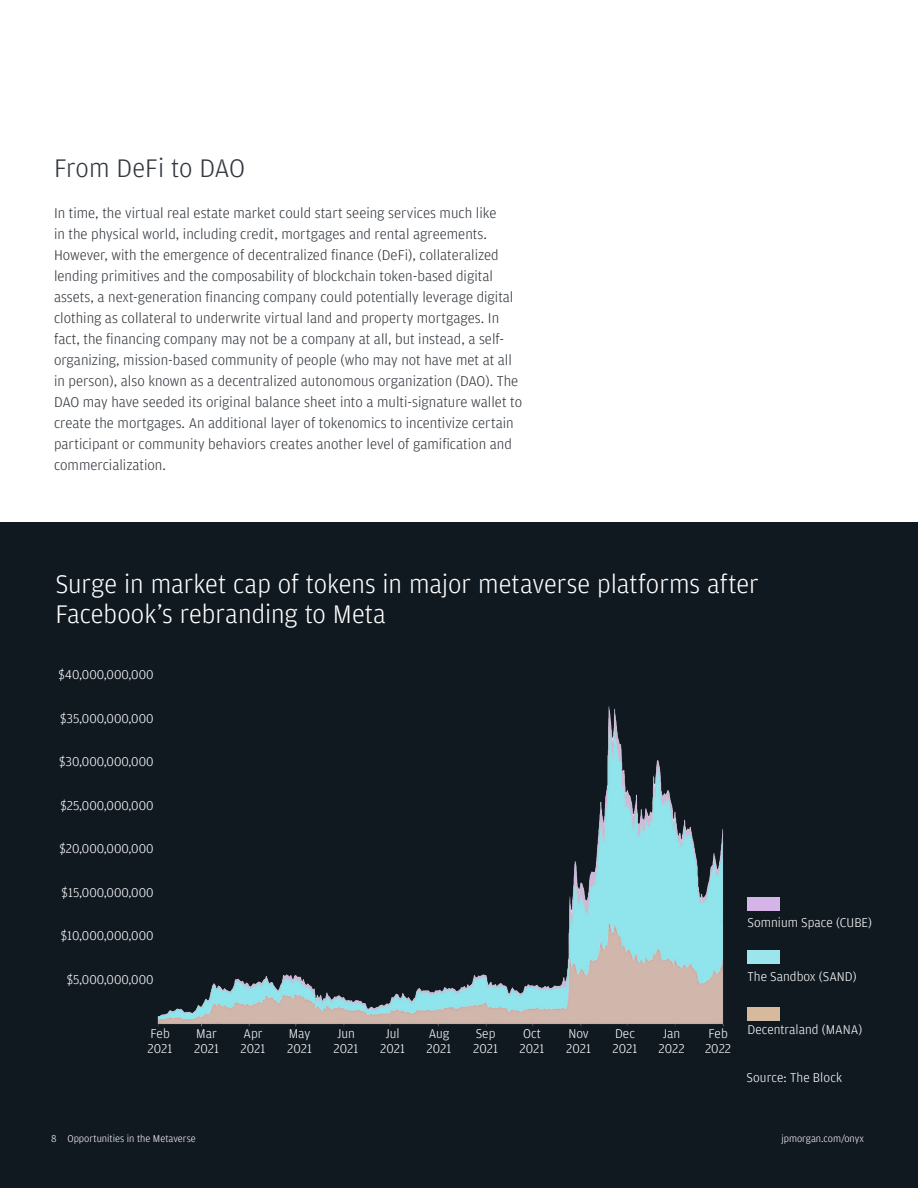
<style>
.page{position:relative;width:918px;height:1188px;background:#fff}
.page>*{position:absolute;margin:0;border:0;box-sizing:border-box;transform-origin:0 0}
.t1{font:300 27px/30px "Amplitude";color:#fff}
.t2{font:300 27px "Amplitude";letter-spacing:-.01em;color:#31373d}
.Body_Paragraph{font:300 15px/21px "Amplitude";color:#31373d}
.Body_Paragraph-2{font:300 13.5px "Amplitude";color:#fff}
.t3{font:300 10.5px "Amplitude";color:#fff}
</style>
<div class="page">
<div style="left:0;top:523px;width:918px;height:665px;background:#101820"></div>
<img style="left:157px;top:706px;width:591px;height:321px">
<div style="left:748px;top:897px;width:32px;height:14px;background:#d5b5e7"></div>
<div style="left:748px;top:950px;width:32px;height:13px;background:#9de5ec"></div>
<div style="left:748px;top:1007px;width:32px;height:14px;background:#d7ba9d"></div>
<h2 class="t2" style="left:54px;top:151px;width:193px">From DeFi to DAO</h2>
<p class="Body_Paragraph" style="left:54px;top:202px;width:470px">In time, the virtual real estate market could start seeing services much like<br>in the physical world, including credit, mortgages and rental agreements.<br>However, with the emergence of decentralized finance (DeFi), collateralized lending primitives and the composability of blockchain token-based digital assets, a next-generation financing company could potentially leverage digital clothing as collateral to underwrite virtual land and property mortgages. In fact, the financing company may not be a company at all, but instead, a self&shy;organizing, mission-based community of people (who may not have met at all in person), also known as a decentralized autonomous organization (DAO). The DAO may have seeded its original balance sheet into a multi-signature wallet to create the mortgages. An additional layer of tokenomics to incentivize certain participant or community behaviors creates another level of gamification and commercialization.</p>
<h2 class="t1" style="left:55px;top:568px;width:705px">Surge in market cap of tokens in major metaverse platforms after<br>Facebook’s rebranding to Meta</h2>
<p class="Body_Paragraph-2" style="left:58px;top:667px;width:97px">$40,000,000,000</p>
<p class="Body_Paragraph-2" style="left:60px;top:710px;width:95px">$35,000,000,000</p>
<p class="Body_Paragraph-2" style="left:59px;top:754px;width:96px">$30,000,000,000</p>
<p class="Body_Paragraph-2" style="left:60px;top:797px;width:95px">$25,000,000,000</p>
<p class="Body_Paragraph-2" style="left:59px;top:841px;width:96px">$20,000,000,000</p>
<p class="Body_Paragraph-2" style="left:62px;top:884px;width:93px">$15,000,000,000</p>
<p class="Body_Paragraph-2" style="left:61px;top:928px;width:94px">$10,000,000,000</p>
<p class="Body_Paragraph-2" style="left:67px;top:971px;width:88px">$5,000,000,000</p>
<p class="Body_Paragraph-2" style="left:150px;top:1025px;width:21px">Feb</p>
<p class="Body_Paragraph-2" style="left:148px;top:1040px;width:26px">2021</p>
<p class="Body_Paragraph-2" style="left:196px;top:1025px;width:22px">Mar</p>
<p class="Body_Paragraph-2" style="left:194px;top:1040px;width:26px">2021</p>
<p class="Body_Paragraph-2" style="left:244px;top:1025px;width:21px">Apr</p>
<p class="Body_Paragraph-2" style="left:241px;top:1040px;width:26px">2021</p>
<p class="Body_Paragraph-2" style="left:289px;top:1025px;width:23px">May</p>
<p class="Body_Paragraph-2" style="left:287px;top:1040px;width:26px">2021</p>
<p class="Body_Paragraph-2" style="left:337px;top:1025px;width:19px">Jun</p>
<p class="Body_Paragraph-2" style="left:334px;top:1040px;width:26px">2021</p>
<p class="Body_Paragraph-2" style="left:385px;top:1025px;width:16px">Jul</p>
<p class="Body_Paragraph-2" style="left:380px;top:1040px;width:26px">2021</p>
<p class="Body_Paragraph-2" style="left:429px;top:1025px;width:22px">Aug</p>
<p class="Body_Paragraph-2" style="left:427px;top:1040px;width:26px">2021</p>
<p class="Body_Paragraph-2" style="left:476px;top:1025px;width:21px">Sep</p>
<p class="Body_Paragraph-2" style="left:473px;top:1040px;width:26px">2021</p>
<p class="Body_Paragraph-2" style="left:523px;top:1025px;width:19px">Oct</p>
<p class="Body_Paragraph-2" style="left:520px;top:1040px;width:26px">2021</p>
<p class="Body_Paragraph-2" style="left:568px;top:1025px;width:22px">Nov</p>
<p class="Body_Paragraph-2" style="left:566px;top:1040px;width:26px">2021</p>
<p class="Body_Paragraph-2" style="left:615px;top:1025px;width:21px">Dec</p>
<p class="Body_Paragraph-2" style="left:613px;top:1040px;width:26px">2021</p>
<p class="Body_Paragraph-2" style="left:663px;top:1025px;width:19px">Jan</p>
<p class="Body_Paragraph-2" style="left:659px;top:1040px;width:28px">2022</p>
<p class="Body_Paragraph-2" style="left:748px;top:914px;width:126px">Somnium Space (CUBE)</p>
<p class="Body_Paragraph-2" style="left:748px;top:968px;width:110px">The Sandbox (SAND)</p>
<p class="Body_Paragraph-2" style="left:708px;top:1025px;width:21px">Feb</p>
<p class="Body_Paragraph-2" style="left:705px;top:1040px;width:28px">2022</p>
<p class="Body_Paragraph-2" style="left:748px;top:1021px;width:116px">Decentraland (MANA)</p>
<p class="Body_Paragraph-2" style="left:746px;top:1069px;width:97px">Source: The Block</p>
<p class="t3" style="left:51px;top:1132px;width:7px">8</p>
<p class="t3" style="left:68px;top:1132px;width:130px">Opportunities in the Metaverse</p>
<p class="t3" style="left:781px;top:1132px;width:84px">jpmorgan.com/onyx</p>
</div>
